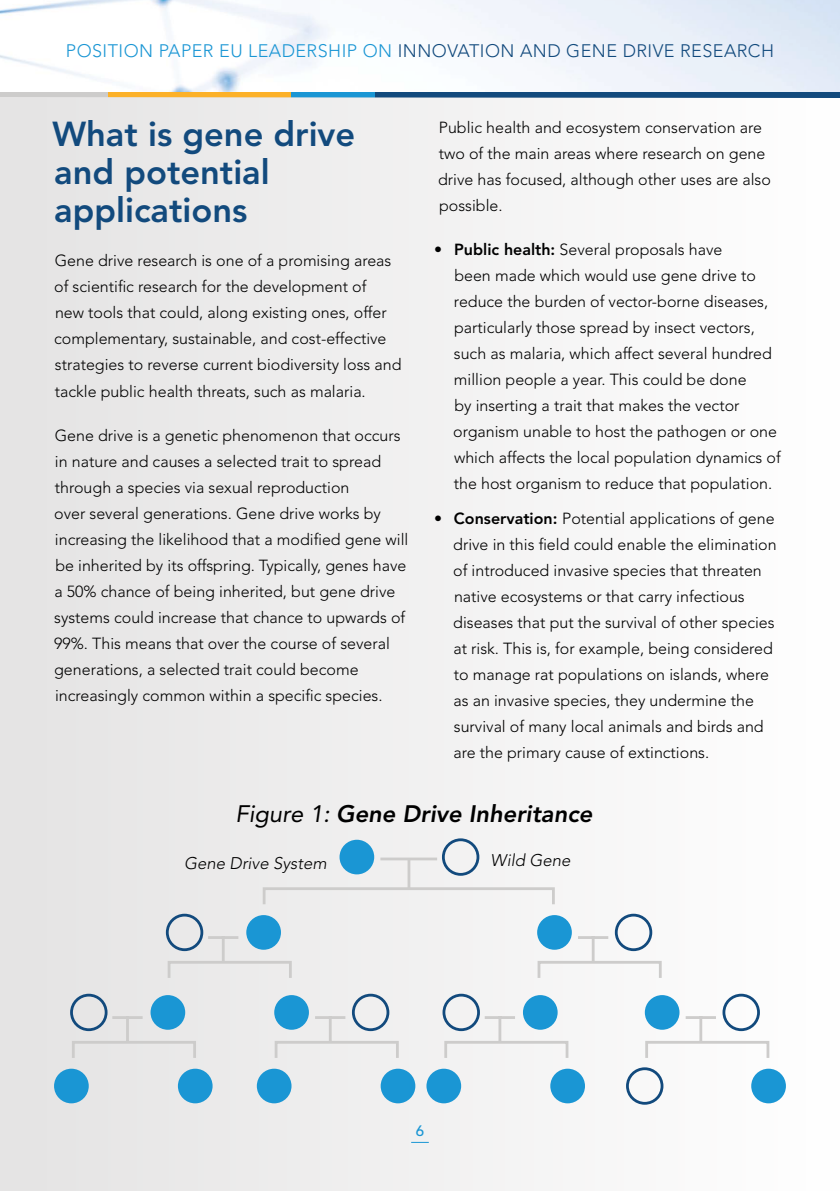
<style>
.page{position:relative;width:840px;height:1191px;background:#fff}
.page>*{position:absolute;margin:0;border:0;box-sizing:border-box;transform-origin:0 0}
.t1{font:800 34.4px/38px "Avenir LT Std";color:#124a7d}
.t2{font:italic 800 23.6px "Avenir LT Std";color:#000}
.t3{font:300 18px "Avenir LT Std";letter-spacing:.025em;color:#124a7d}
.t4{font:italic 300 16.8px "Avenir LT Std";color:#000}
.t5{font:300 16px/26px "Avenir LT Std";color:#000}
.t6{font:500 15px "Avenir LT Std";color:#1a96d4}
.s1{color:#1a96d4}
.s2{font-weight:800}
.s3{font-weight:400}
</style>
<div class="page">
<img style="left:0;top:0;width:839px;height:92px">
<div style="left:0;top:92px;width:108px;height:6px;background:#cdcccb"></div>
<div style="left:108px;top:92px;width:183px;height:6px;background:#fcb128"></div>
<div style="left:291px;top:92px;width:85px;height:6px;background:#1a96d4"></div>
<div style="left:376px;top:92px;width:463px;height:6px;background:#124a7d"></div>
<div style="left:0;top:98px;width:839px;height:1093px;background:linear-gradient(to right,#e4e3e3,#fefefe)"></div>
<hr style="left:380px;top:857px;width:57px;height:3px;background:#cdcccb">
<hr style="left:407px;top:858px;width:3px;height:31px;background:#cdcccb">
<svg style="left:261px;top:886px;width:295px;height:21px"></svg>
<div style="left:339px;top:839px;width:35px;height:35px;background:#1a96d4;border-radius:50%"></div>
<div style="left:441px;top:838px;width:38px;height:37px;border:3px solid #124a7d;border-radius:50%"></div>
<svg style="left:166px;top:933px;width:127px;height:47px;background:#e5e5e5"></svg>
<svg style="left:70px;top:1013px;width:127px;height:47px;background:#e2e2e3"></svg>
<svg style="left:273px;top:1013px;width:127px;height:47px"></svg>
<svg style="left:643px;top:1013px;width:127px;height:47px"></svg>
<svg style="left:442px;top:1013px;width:127px;height:47px"></svg>
<svg style="left:536px;top:933px;width:126px;height:47px"></svg>
<div style="left:246px;top:915px;width:35px;height:34px;background:#1a96d4;border-radius:50%"></div>
<div style="left:150px;top:995px;width:35px;height:34px;background:#1a96d4;border-radius:50%"></div>
<div style="left:352px;top:993px;width:37px;height:38px;border:3px solid #124a7d;border-radius:50%"></div>
<div style="left:722px;top:993px;width:37px;height:38px;border:3px solid #124a7d;border-radius:50%"></div>
<div style="left:522px;top:995px;width:35px;height:34px;background:#1a96d4;border-radius:50%"></div>
<div style="left:178px;top:1068px;width:34px;height:35px;background:#1a96d4;border-radius:50%"></div>
<div style="left:380px;top:1068px;width:35px;height:35px;background:#1a96d4;border-radius:50%"></div>
<div style="left:750px;top:1068px;width:35px;height:35px;background:#1a96d4;border-radius:50%"></div>
<div style="left:550px;top:1068px;width:34px;height:35px;background:#1a96d4;border-radius:50%"></div>
<div style="left:614px;top:913px;width:38px;height:38px;border:3px solid #124a7d;border-radius:50%"></div>
<div style="left:166px;top:913px;width:37px;height:38px;border:3px solid #124a7d;border-radius:50%"></div>
<div style="left:70px;top:993px;width:37px;height:38px;border:3px solid #124a7d;border-radius:50%"></div>
<div style="left:274px;top:995px;width:35px;height:34px;background:#1a96d4;border-radius:50%"></div>
<div style="left:644px;top:995px;width:35px;height:34px;background:#1a96d4;border-radius:50%"></div>
<div style="left:442px;top:993px;width:37px;height:38px;border:3px solid #124a7d;border-radius:50%"></div>
<div style="left:54px;top:1068px;width:35px;height:35px;background:#1a96d4;border-radius:50%"></div>
<div style="left:257px;top:1068px;width:34px;height:35px;background:#1a96d4;border-radius:50%"></div>
<div style="left:625px;top:1067px;width:38px;height:37px;border:3px solid #124a7d;border-radius:50%"></div>
<div style="left:426px;top:1068px;width:35px;height:35px;background:#1a96d4;border-radius:50%"></div>
<div style="left:537px;top:915px;width:34px;height:34px;background:#1a96d4;border-radius:50%"></div>
<svg style="left:411px;top:1141px;width:17px;height:1px"></svg>
<p class="t3" style="left:66px;top:40px;width:709px"><span class="s1">POSITION PAPER EU LEADERSHIP ON</span> INNOVATION AND GENE DRIVE RESEARCH</p>
<h1 class="t1" style="left:52px;top:116px;width:304px">What is gene drive and potential applications</h1>
<p class="t5" style="left:54px;top:248px;width:348px">Gene drive research is one of a promising areas of scientific research for the development of<br>new tools that could, along existing ones, offer complementary, sustainable, and cost-effective strategies to reverse current biodiversity loss and tackle public health threats, such as malaria.</p>
<p class="t5" style="left:54px;top:422px;width:355px">Gene drive is a genetic phenomenon that occurs in nature and causes a selected trait to spread through a species via sexual reproduction<br>over several generations. Gene drive works by increasing the likelihood that a modified gene will be inherited by its offspring. Typically, genes have a 50% chance of being inherited, but gene drive systems could increase that chance to upwards of 99%. This means that over the course of several generations, a selected trait could become increasingly common within a specific species.</p>
<p class="t5" style="left:438px;top:114px;width:334px">Public health and ecosystem conservation are two of the main areas where research on gene drive has focused, although other uses are also possible.</p>
<p class="t5" style="left:453px;top:236px;width:329px;text-indent:-19px"><span class="s2">• Public health:</span> Several proposals have<br>been made which would use gene drive to reduce the burden of vector-borne diseases, particularly those spread by insect vectors, such as malaria, which affect several hundred million people a year. This could be done<br>by inserting a trait that makes the vector organism unable to host the pathogen or one which affects the local population dynamics of the host organism to reduce that population.</p>
<p class="t5" style="left:453px;top:505px;width:325px;text-indent:-19px"><span class="s2">• Conservation:</span> Potential applications of gene drive in this field could enable the elimination of introduced invasive species that threaten native ecosystems or that carry infectious diseases that put the survival of other species at risk. This is, for example, being considered to manage rat populations on islands, where as an invasive species, they undermine the survival of many local animals and birds and are the primary cause of extinctions.</p>
<h2 class="t2" style="left:235px;top:799px;width:358px"><span class="s3">Figure 1:</span> Gene Drive Inheritance</h2>
<p class="t4" style="left:184px;top:853px;width:144px">Gene Drive System</p>
<p class="t4" style="left:490px;top:850px;width:82px">Wild Gene</p>
<p class="t6" style="left:415px;top:1121px;width:10px">6</p>
</div>
